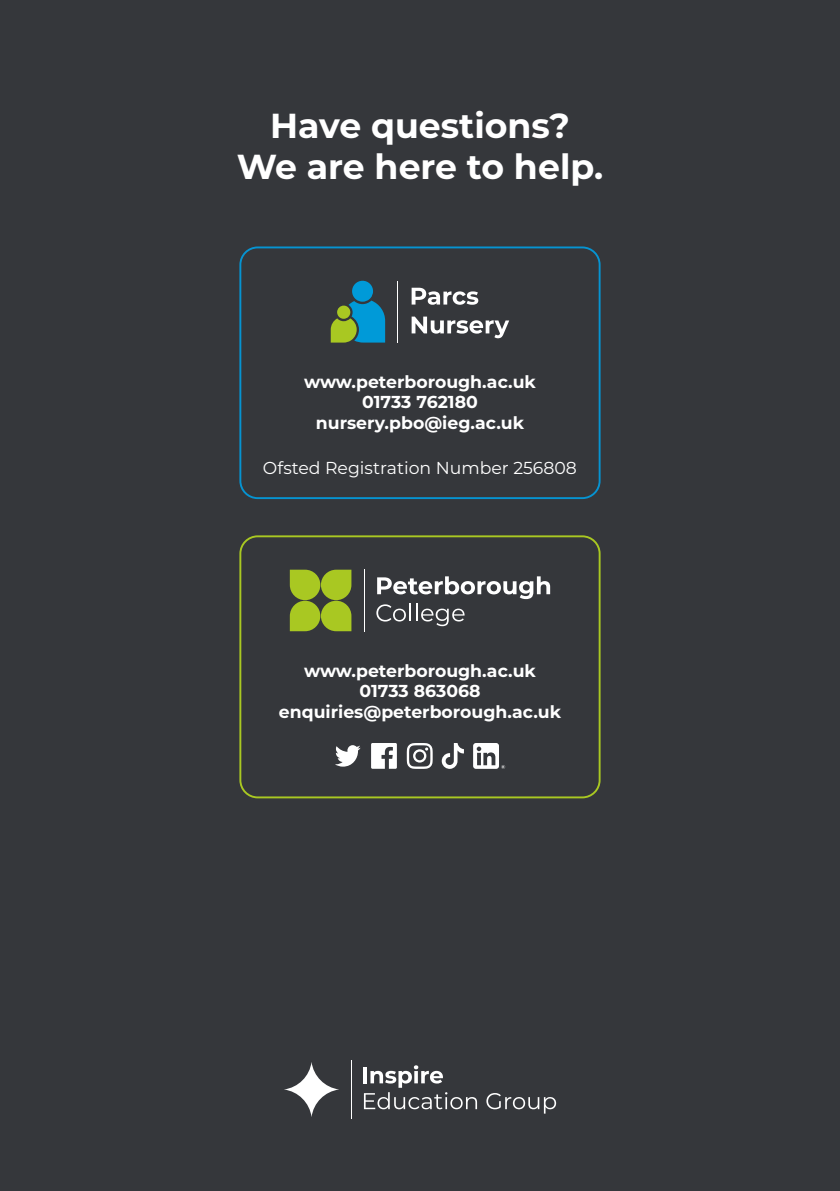
<style>
.page{position:relative;width:840px;height:1191px;background:#fff}
.page>*{position:absolute;margin:0;border:0;box-sizing:border-box;transform-origin:0 0}
.t1{font:700 34.6px/41.6px "Montserrat";color:#fff;text-align:center}
.t2{font:700 17.2px/20.8px "Montserrat";color:#fff;text-align:center}
.t3{font:17.2px "Montserrat";color:#fff}
</style>
<div class="page">
<div style="left:0;top:0;width:839px;height:1191px;background:#35373b"></div>
<hr style="left:363px;top:1067px;width:4px;height:16px;background:#fff">
<svg style="left:364px;top:1065px;width:113px;height:44px"></svg>
<svg style="left:486px;top:1093px;width:69px;height:20px"></svg>
<hr style="left:350px;top:1060px;width:1px;height:59px;background:#fff">
<svg style="left:284px;top:1061px;width:55px;height:56px"></svg>
<div style="left:239px;top:535px;width:361px;height:263px;border:2px solid #a9c822;border-radius:17px"></div>
<svg style="left:290px;top:569px;width:61px;height:62px"></svg>
<hr style="left:364px;top:569px;width:1px;height:62px;background:#fff">
<svg style="left:376px;top:576px;width:174px;height:50px"></svg>
<svg style="left:371px;top:743px;width:25px;height:26px"></svg>
<svg style="left:335px;top:745px;width:25px;height:21px"></svg>
<svg style="left:406px;top:743px;width:26px;height:26px"></svg>
<svg style="left:441px;top:743px;width:22px;height:26px"></svg>
<svg style="left:473px;top:743px;width:32px;height:26px"></svg>
<div style="left:239px;top:246px;width:361px;height:253px;border:2px solid #0693d1;border-radius:17px"></div>
<hr style="left:397px;top:280px;width:1px;height:62px;background:#fff">
<svg style="left:330px;top:281px;width:55px;height:61px"></svg>
<svg style="left:411px;top:288px;width:67px;height:17px"></svg>
<svg style="left:411px;top:316px;width:98px;height:22px"></svg>
<h1 class="t1" style="left:236px;top:103px;width:368px">Have questions?<br>We are here to help.</h1>
<p class="t2" style="left:304px;top:370px;width:233px">www.peterborough.ac.uk<br>01733 762180 nursery.pbo@ieg.ac.uk</p>
<p class="t3" style="left:263px;top:456px;width:315px">Ofsted Registration Number 256808</p>
<p class="t2" style="left:279px;top:659px;width:283px">www.peterborough.ac.uk<br>01733 863068 enquiries@peterborough.ac.uk</p>
</div>
